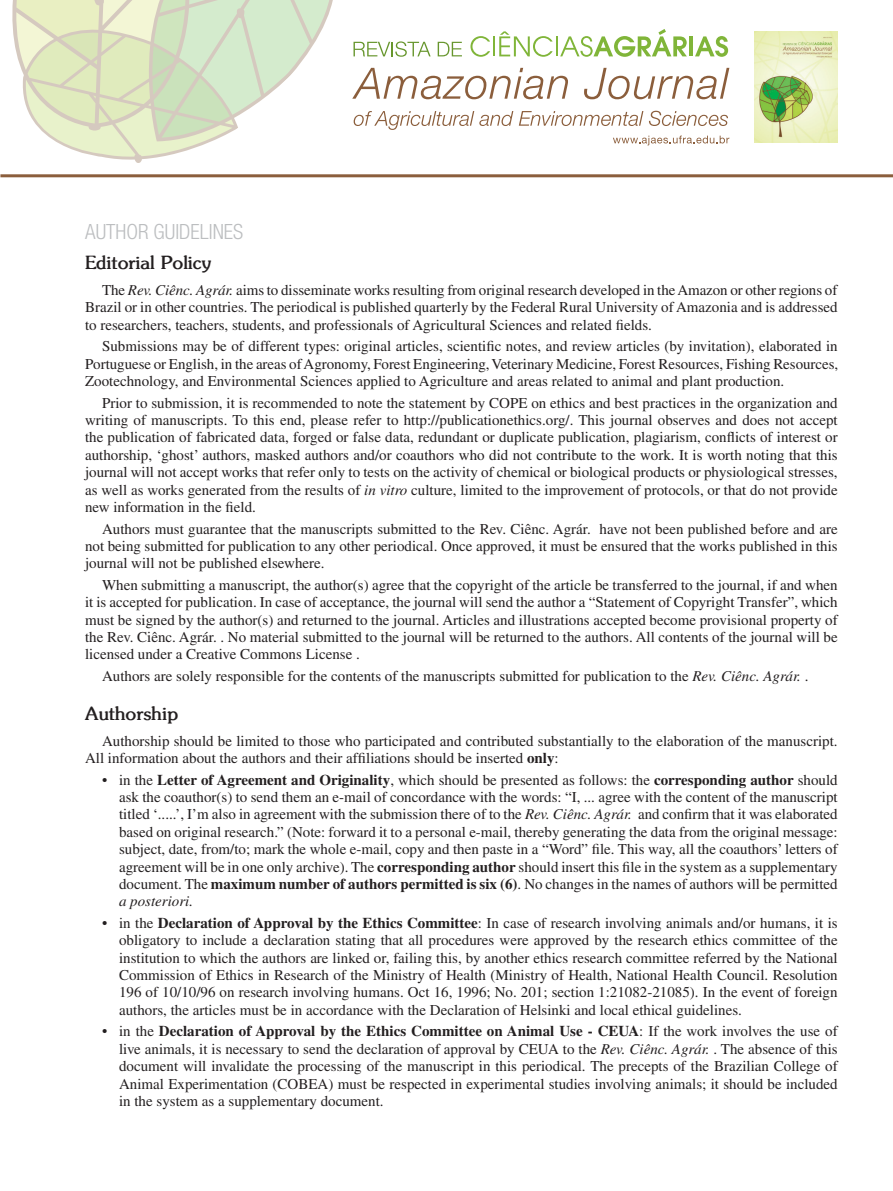
<style>
.page{position:relative;width:893px;height:1191px;background:#fff}
.page>*{position:absolute;margin:0;border:0;box-sizing:border-box;transform-origin:0 0}
.Tipo_de_artigo{font:300 condensed 21px "Helvetica Neue";color:#bcbec0}
.Sub-título___SemNume{font:700 18px "Souvenir";color:#231f20}
.Corpo{font:15px/17.4px "Times";color:#231f20;text-align:justify}
.s1{font-style:italic}
.s2{font-weight:700}
</style>
<div class="page">
<svg style="left:12px;top:0;width:321px;height:163px"></svg>
<hr style="left:0;top:174px;width:893px;height:3px;background:#8b5e3c">
<svg style="left:353px;top:41px;width:78px;height:16px"></svg>
<svg style="left:438px;top:42px;width:24px;height:14px"></svg>
<svg style="left:470px;top:36px;width:20px;height:21px"></svg>
<hr style="left:493px;top:36px;width:2px;height:20px;background:#80b539">
<svg style="left:499px;top:31px;width:54px;height:26px"></svg>
<hr style="left:556px;top:36px;width:2px;height:20px;background:#80b539">
<svg style="left:560px;top:29px;width:127px;height:28px"></svg>
<hr style="left:689px;top:36px;width:4px;height:20px;background:#80b539">
<svg style="left:695px;top:36px;width:33px;height:21px"></svg>
<svg style="left:352px;top:68px;width:216px;height:31px"></svg>
<svg style="left:584px;top:68px;width:145px;height:31px"></svg>
<svg style="left:354px;top:111px;width:159px;height:19px"></svg>
<svg style="left:519px;top:111px;width:124px;height:15px"></svg>
<svg style="left:649px;top:111px;width:79px;height:15px"></svg>
<svg style="left:613px;top:136px;width:116px;height:9px"></svg>
<img style="left:755px;top:32px;width:83px;height:110px">
<p class="Tipo_de_artigo" style="left:85px;top:220px;width:160px">AUTHOR GUIDELINES</p>
<p class="Sub-título___SemNume" style="left:85px;top:251px;width:128px">Editorial Policy</p>
<p class="Corpo" style="left:85px;top:281px;width:754px;text-indent:17px">The <span class="s1">Rev. Ciênc. Agrár.</span> aims to disseminate works resulting from original research developed in the Amazon or other regions of Brazil or in other countries. The periodical is published quarterly by the Federal Rural University of Amazonia and is addressed to researchers, teachers, students, and professionals of Agricultural Sciences and related fields.</p>
<p class="Corpo" style="left:85px;top:337px;width:755px;text-indent:17px">Submissions may be of different types: original articles, scientific notes, and review articles (by invitation), elaborated in Portuguese or English, in the areas of Agronomy, Forest Engineering, Veterinary Medicine, Forest Resources, Fishing Resources, Zootechnology, and Environmental Sciences applied to Agriculture and areas related to animal and plant production.</p>
<p class="Corpo" style="left:85px;top:394px;width:754px;text-indent:17px">Prior to submission, it is recommended to note the statement by COPE on ethics and best practices in the organization and writing of manuscripts. To this end, please refer to http://publicationethics.org/. This journal observes and does not accept the publication of fabricated data, forged or false data, redundant or duplicate publication, plagiarism, conflicts of interest or authorship, ‘ghost’ authors, masked authors and/or coauthors who did not contribute to the work. It is worth noting that this journal will not accept works that refer only to tests on the activity of chemical or biological products or physiological stresses, as well as works generated from the results of <span class="s1">in vitro</span> culture, limited to the improvement of protocols, or that do not provide new information in the field.</p>
<p class="Corpo" style="left:85px;top:520px;width:754px;text-indent:17px">Authors must guarantee that the manuscripts submitted to the Rev. Ciênc. Agrár. have not been published before and are not being submitted for publication to any other periodical. Once approved, it must be ensured that the works published in this journal will not be published elsewhere.</p>
<p class="Corpo" style="left:85px;top:576px;width:754px;text-indent:17px">When submitting a manuscript, the author(s) agree that the copyright of the article be transferred to the journal, if and when it is accepted for publication. In case of acceptance, the journal will send the author a “Statement of Copyright Transfer”, which must be signed by the author(s) and returned to the journal. Articles and illustrations accepted become provisional property of the Rev. Ciênc. Agrár. . No material submitted to the journal will be returned to the authors. All contents of the journal will be licensed under a Creative Commons License .</p>
<p class="Corpo" style="left:102px;top:667px;width:708px">Authors are solely responsible for the contents of the manuscripts submitted for publication to the <span class="s1">Rev. Ciênc. Agrár.</span> .</p>
<p class="Sub-título___SemNume" style="left:85px;top:702px;width:95px">Authorship</p>
<p class="Corpo" style="left:85px;top:732px;width:754px;text-indent:17px">Authorship should be limited to those who participated and contributed substantially to the elaboration of the manuscript.<br>All information about the authors and their affiliations should be inserted <span class="s2">only</span>:</p>
<p class="Corpo" style="left:119px;top:771px;width:720px;text-indent:-17px">• in the <span class="s2">Letter of Agreement and Originality</span>, which should be presented as follows: the <span class="s2">corresponding author</span> should ask the coauthor(s) to send them an e-mail of concordance with the words: “I, ... agree with the content of the manuscript titled ‘.....’, I’m also in agreement with the submission there of to the <span class="s1">Rev. Ciênc. Agrár.</span> and confirm that it was elaborated based on original research.” (Note: forward it to a personal e-mail, thereby generating the data from the original message: subject, date, from/to; mark the whole e-mail, copy and then paste in a “Word” file. This way, all the coauthors’ letters of agreement will be in one only archive). The <span class="s2">corresponding author</span> should insert this file in the system as a supplementary document. The <span class="s2">maximum number of authors permitted is six (6)</span>. No changes in the names of authors will be permitted <span class="s1">a posteriori.</span></p>
<p class="Corpo" style="left:119px;top:914px;width:720px;text-indent:-17px">• in the <span class="s2">Declaration of Approval by the Ethics Committee</span>: In case of research involving animals and/or humans, it is obligatory to include a declaration stating that all procedures were approved by the research ethics committee of the institution to which the authors are linked or, failing this, by another ethics research committee referred by the National Commission of Ethics in Research of the Ministry of Health (Ministry of Health, National Health Council. Resolution 196 of 10/10/96 on research involving humans. Oct 16, 1996; No. 201; section 1:21082-21085). In the event of foreign authors, the articles must be in accordance with the Declaration of Helsinki and local ethical guidelines.</p>
<p class="Corpo" style="left:119px;top:1022px;width:720px;text-indent:-17px">• in the <span class="s2">Declaration of Approval by the Ethics Committee on Animal Use - CEUA</span>: If the work involves the use of live animals, it is necessary to send the declaration of approval by CEUA to the <span class="s1">Rev. Ciênc. Agrár.</span> . The absence of this document will invalidate the processing of the manuscript in this periodical. The precepts of the Brazilian College of Animal Experimentation (COBEA) must be respected in experimental studies involving animals; it should be included in the system as a supplementary document.</p>
</div>
